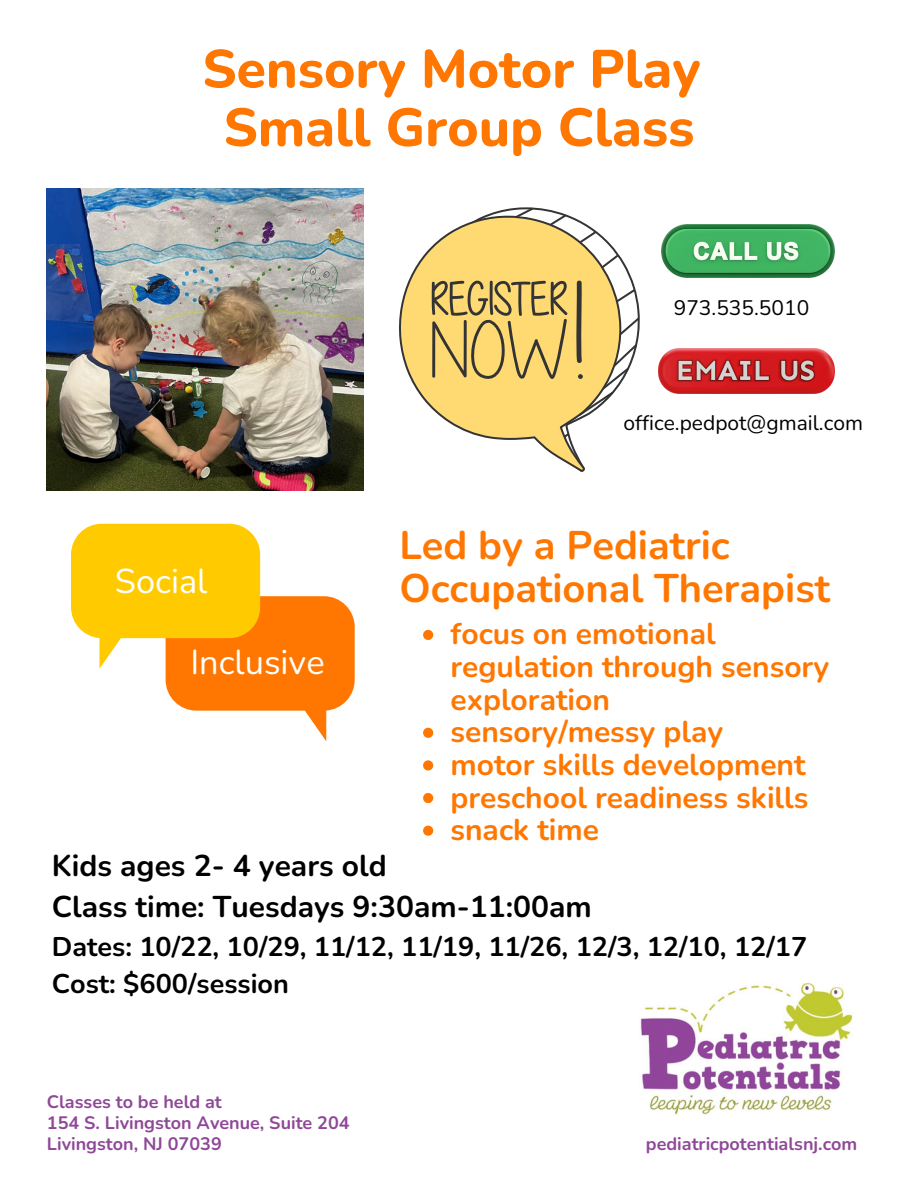
<style>
.page{position:relative;width:918px;height:1188px;background:#fff}
.page>*{position:absolute;margin:0;border:0;box-sizing:border-box;transform-origin:0 0}
.t1{font:800 53.4px/58.5px "Nunito";color:#ff7701;text-align:center}
.t2{font:700 39.9px/42.8px "Nunito";color:#ff7701}
.t3{font:34.35px "Nunito";color:#fff}
.t4{font:700 30px/32.7px "Nunito";color:#ff7701}
.t5{font:700 30px/41.7px "Nunito";color:#000}
.t6{font:700 27px/37.2px "Nunito";color:#000}
.t7{font:21px "Nunito";color:#000}
.t8{font:700 18px/21.3px "Nunito";color:#8f4898}
</style>
<div class="page">
<img style="left:662px;top:225px;width:173px;height:53px">
<img style="left:658px;top:348px;width:177px;height:45px">
<svg style="left:484px;top:207px;width:156px;height:126px"></svg>
<svg style="left:399px;top:216px;width:222px;height:256px;fill:#ffda73"></svg>
<svg style="left:516px;top:208px;width:17px;height:10px"></svg>
<svg style="left:550px;top:215px;width:16px;height:11px"></svg>
<svg style="left:579px;top:231px;width:17px;height:12px"></svg>
<svg style="left:602px;top:254px;width:17px;height:14px"></svg>
<svg style="left:564px;top:433px;width:5px;height:5px"></svg>
<svg style="left:432px;top:280px;width:135px;height:100px"></svg>
<svg style="left:576px;top:281px;width:63px;height:135px"></svg>
<img style="left:640px;top:982px;width:213px;height:133px">
<svg style="left:71px;top:524px;width:284px;height:217px"></svg>
<svg style="left:423px;top:630px;width:10px;height:10px"></svg>
<svg style="left:423px;top:728px;width:10px;height:10px"></svg>
<svg style="left:423px;top:760px;width:10px;height:10px"></svg>
<svg style="left:423px;top:793px;width:10px;height:10px"></svg>
<svg style="left:423px;top:826px;width:10px;height:10px"></svg>
<img style="left:47px;top:188px;width:316px;height:303px">
<p class="t1" style="left:202px;top:41px;width:500px">Sensory Motor Play<br>Small Group Class</p>
<p class="t7" style="left:674px;top:293px;width:137px">973.535.5010</p>
<h6 class="t3" style="left:115px;top:558px;width:94px">Social</h6>
<p class="t3" style="left:190px;top:640px;width:136px">Inclusive</p>
<p class="t7" style="left:624px;top:409px;width:241px">office.pedpot@gmail.com</p>
<h5 class="t2" style="left:399px;top:525px;width:432px">Led by a Pediatric<br>Occupational Therapist</h5>
<h5 class="t4" style="left:450px;top:618px;width:380px">focus on emotional regulation through sensory exploration</h5>
<h2 class="t4" style="left:450px;top:716px;width:274px">sensory/messy play</h2>
<p class="t4" style="left:450px;top:749px;width:357px">motor skills development</p>
<p class="t4" style="left:450px;top:781px;width:359px">preschool readiness skills</p>
<p class="t4" style="left:450px;top:814px;width:150px">snack time</p>
<p class="t5" style="left:52px;top:845px;width:542px">Kids ages 2- 4 years old<br>Class time: Tuesdays 9:30am-11:00am</p>
<p class="t6" style="left:52px;top:928px;width:757px">Dates: 10/22, 10/29, 11/12, 11/19, 11/26, 12/3, 12/10, 12/17<br>Cost: $600/session</p>
<p class="t8" style="left:47px;top:1091px;width:176px">Classes to be held at</p>
<h3 class="t8" style="left:47px;top:1112px;width:304px">154 S. Livingston Avenue, Suite 204<br>Livingston, NJ 07039</h3>
<p class="t8" style="left:646px;top:1134px;width:213px">pediatricpotentialsnj.com</p>
</div>
